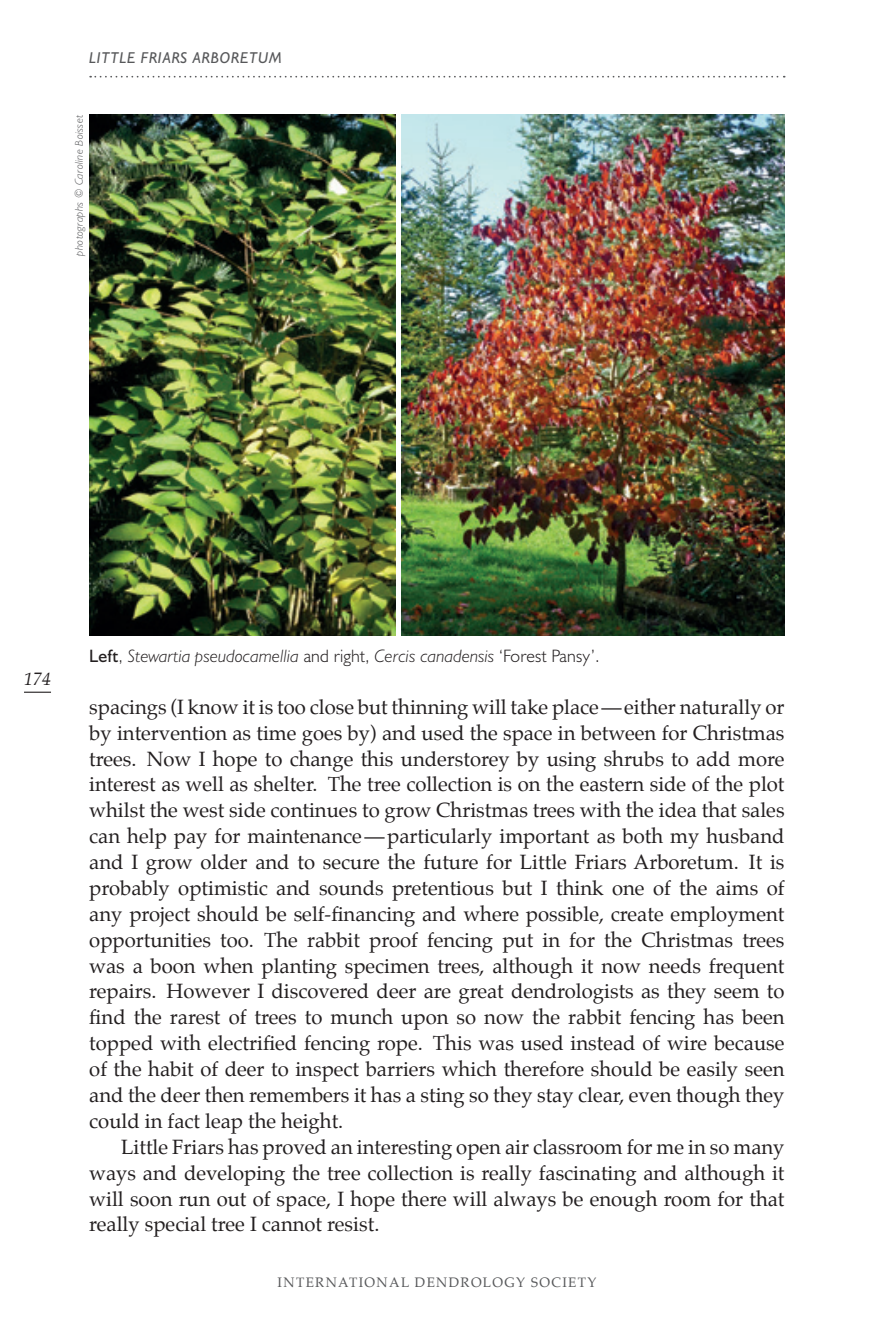
<style>
.page{position:relative;width:893px;height:1340px;background:#fff}
.page>*{position:absolute;margin:0;border:0;box-sizing:border-box;transform-origin:0 0}
.t1{font:20.25px/25.9px "Palatino";color:#231f20;text-align:justify}
.Caption__style_ref{font:italic 300 18px "Humanist 521 BT";letter-spacing:.01em;color:#231f20}
.t2{font:italic 18px "Palatino";color:#231f20}
.t3{font:italic 15.75px "Humanist 521 BT";letter-spacing:.05em;color:#57585a}
.t4{font:13.5px "Palatino";letter-spacing:.1em;color:#57585a}
.t5{font:italic 300 11.25px "Humanist 521 BT";letter-spacing:.03em;color:#57585a}
.s1{font-weight:400;font-style:normal}
.s2{font-style:normal}
</style>
<div class="page">
<svg style="left:24px;top:691px;width:27px;height:1px"></svg>
<svg style="left:90px;top:76px;width:695px;height:2px"></svg>
<img style="left:402px;top:115px;width:382px;height:520px">
<img style="left:89px;top:115px;width:306px;height:520px">
<p class="t3" style="left:89px;top:48px;width:194px">LITTLE FRIARS ARBORETUM</p>
<p class="t5" style="left:72px;top:255px;width:142px;rotate:-90deg">photographs © Caroline Boisset</p>
<p class="t2" style="left:24px;top:665px;width:28px">174</p>
<p class="Caption__style_ref" style="left:89px;top:645px;width:512px"><span class="s1">Left</span><span class="s2">,</span> Stewartia pseudocamellia <span class="s2">and right,</span> Cercis canadensis <span class="s2">‘Forest Pansy’.</span></p>
<p class="t1" style="left:89px;top:693px;width:697px">spacings (I know it is too close but thinning will take place—either naturally or by intervention as time goes by) and used the space in between for Christmas trees. Now I hope to change this understorey by using shrubs to add more interest as well as shelter. The tree collection is on the eastern side of the plot whilst the west side continues to grow Christmas trees with the idea that sales can help pay for maintenance—particularly important as both my husband and I grow older and to secure the future for Little Friars Arboretum. It is probably optimistic and sounds pretentious but I think one of the aims of any project should be self-financing and where possible, create employment opportunities too. The rabbit proof fencing put in for the Christmas trees was a boon when planting specimen trees, although it now needs frequent repairs. However I discovered deer are great dendrologists as they seem to find the rarest of trees to munch upon so now the rabbit fencing has been topped with electrified fencing rope. This was used instead of wire because of the habit of deer to inspect barriers which therefore should be easily seen and the deer then remembers it has a sting so they stay clear, even though they could in fact leap the height.</p>
<p class="t1" style="left:89px;top:1133px;width:697px;text-indent:32px">Little Friars has proved an interesting open air classroom for me in so many ways and developing the tree collection is really fascinating and although it will soon run out of space, I hope there will always be enough room for that really special tree I cannot resist.</p>
<p class="t4" style="left:278px;top:1271px;width:320px">INTERNATIONAL DENDROLOGY SOCIETY</p>
</div>
